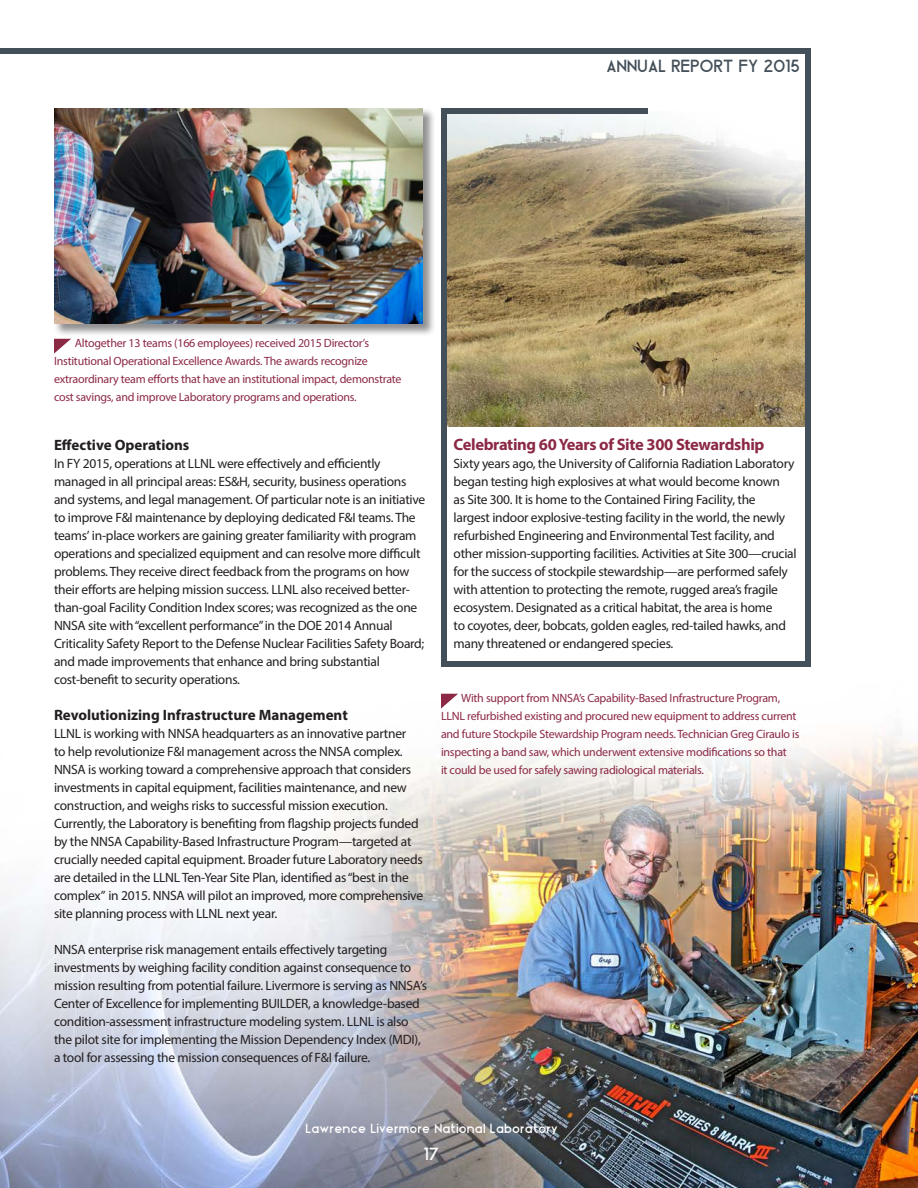
<style>
.page{position:relative;width:918px;height:1188px;background:#fff}
.page>*{position:absolute;margin:0;border:0;box-sizing:border-box;transform-origin:0 0}
.Running_head{font:18px "Blissful Thinking";letter-spacing:.04em;color:#434f59}
.t1{font:18px "Blissful Thinking";color:#fff}
.Box_Title{font:700 16.5px "Myriad Pro";letter-spacing:-.02em;color:#8c2945}
.No_1_Head{font:700 15px "Myriad Pro";color:#231f20}
.Text{font:13.5px/18px "Myriad Pro";letter-spacing:-.02em;color:#231f20}
.Box_Text{font:13.5px/18px "Myriad Pro";letter-spacing:-.02em;color:#231f20}
.t2{font:13.5px "Blissful Thinking";letter-spacing:.06em;color:#fff}
.Captions{font:12px/18px "Myriad Pro";letter-spacing:-.02em;color:#8c2945}
</style>
<div class="page">
<img style="left:0;top:48px;width:918px;height:1140px">
<img style="left:447px;top:112px;width:358px;height:314px">
<div style="left:0;top:49px;width:810px;height:5px;background:#434f59"></div>
<div style="left:805px;top:49px;width:5px;height:617px;background:#434f59"></div>
<div style="left:441px;top:661px;width:369px;height:5px;background:#434f59"></div>
<div style="left:441px;top:108px;width:206px;height:5px;background:#434f59"></div>
<div style="left:54px;top:108px;width:381px;height:229px;background:#231f20;opacity:.5"></div>
<img style="left:54px;top:108px;width:369px;height:216px">
<svg style="left:45px;top:339px;width:26px;height:15px"></svg>
<svg style="left:432px;top:694px;width:26px;height:15px"></svg>
<div style="left:441px;top:108px;width:6px;height:558px;background:#434f59"></div>
<p class="Running_head" style="left:607px;top:56px;width:194px">ANNUAL REPORT FY 2015</p>
<p class="Captions" style="left:54px;top:334px;width:349px;text-indent:21px">Altogether 13 teams (166 employees) received 2015 Director’s Institutional Operational Excellence Awards. The awards recognize extraordinary team efforts that have an institutional impact, demonstrate cost savings, and improve Laboratory programs and operations.</p>
<p class="No_1_Head" style="left:54px;top:435px;width:137px">Effective Operations</p>
<p class="Text" style="left:54px;top:454px;width:373px">In FY 2015, operations at LLNL were effectively and efficiently managed in all principal areas: ES&amp;H, security, business operations and systems, and legal management. Of particular note is an initiative to improve F&amp;I maintenance by deploying dedicated F&amp;I teams. The teams’ in-place workers are gaining greater familiarity with program operations and specialized equipment and can resolve more difficult problems. They receive direct feedback from the programs on how their efforts are helping mission success. LLNL also received better&shy;than-goal Facility Condition Index scores; was recognized as the one NNSA site with “excellent performance” in the DOE 2014 Annual Criticality Safety Report to the Defense Nuclear Facilities Safety Board; and made improvements that enhance and bring substantial cost-benefit to security operations.</p>
<p class="No_1_Head" style="left:54px;top:705px;width:295px">Revolutionizing Infrastructure Management</p>
<p class="Text" style="left:54px;top:724px;width:371px">LLNL is working with NNSA headquarters as an innovative partner<br>to help revolutionize F&amp;I management across the NNSA complex.<br>NNSA is working toward a comprehensive approach that considers investments in capital equipment, facilities maintenance, and new construction, and weighs risks to successful mission execution.<br>Currently, the Laboratory is benefiting from flagship projects funded by the NNSA Capability-Based Infrastructure Program—targeted at crucially needed capital equipment. Broader future Laboratory needs are detailed in the LLNL Ten-Year Site Plan, identified as “best in the complex” in 2015. NNSA will pilot an improved, more comprehensive site planning process with LLNL next year.</p>
<p class="Text" style="left:54px;top:940px;width:375px">NNSA enterprise risk management entails effectively targeting investments by weighing facility condition against consequence to mission resulting from potential failure. Livermore is serving as NNSA’s Center of Excellence for implementing BUILDER, a knowledge-based condition-assessment infrastructure modeling system. LLNL is also the pilot site for implementing the Mission Dependency Index (MDI), a tool for assessing the mission consequences of F&amp;I failure.</p>
<p class="Box_Title" style="left:454px;top:434px;width:312px">Celebrating 60 Years of Site 300 Stewardship</p>
<p class="Box_Text" style="left:454px;top:454px;width:345px">Sixty years ago, the University of California Radiation Laboratory began testing high explosives at what would become known<br>as Site 300. It is home to the Contained Firing Facility, the<br>largest indoor explosive-testing facility in the world, the newly refurbished Engineering and Environmental Test facility, and other mission-supporting facilities. Activities at Site 300—crucial for the success of stockpile stewardship—are performed safely with attention to protecting the remote, rugged area’s fragile ecosystem. Designated as a critical habitat, the area is home<br>to coyotes, deer, bobcats, golden eagles, red-tailed hawks, and many threatened or endangered species.</p>
<p class="Captions" style="left:441px;top:689px;width:360px;text-indent:20px">With support from NNSA’s Capability-Based Infrastructure Program, LLNL refurbished existing and procured new equipment to address current and future Stockpile Stewardship Program needs. Technician Greg Ciraulo is inspecting a band saw, which underwent extensive modifications so that<br>it could be used for safely sawing radiological materials.</p>
<p class="t2" style="left:306px;top:1121px;width:253px">Lawrence Livermore National Laboratory</p>
<p class="t1" style="left:424px;top:1144px;width:17px">17</p>
</div>
